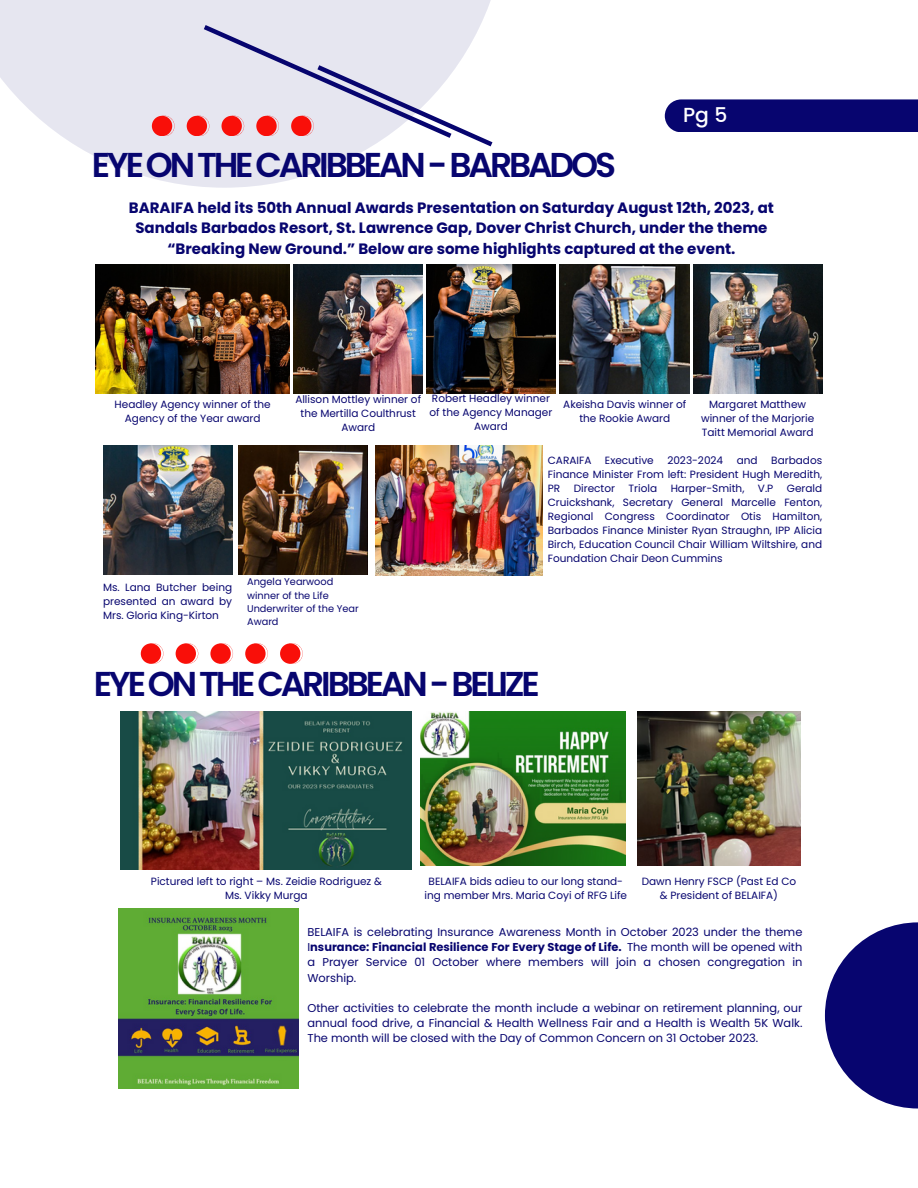
<style>
.page{position:relative;width:918px;height:1188px;background:#fff}
.page>*{position:absolute;margin:0;border:0;box-sizing:border-box;transform-origin:0 0}
.t1{font:600 34.5px "Poppins";letter-spacing:-.09em;color:#07056f}
.t2{font:500 20.25px "Poppins";color:#fff}
.t3{font:700 15px/20.2px "Poppins";color:#07056f;text-align:center}
.t4{font:11.4px/15.1px "Poppins";color:#07056f;text-align:justify}
.t5{font:10.5px/14px "Poppins";color:#07056f;text-align:center}
.t6{font:9.75px/13px "Poppins";color:#07056f}
.s1{font-weight:700}
</style>
<div class="page">
<svg style="left:0;top:0;width:491px;height:188px;fill:#e6e6f0"></svg>
<svg style="left:152px;top:21px;width:341px;height:129px"></svg>
<svg style="left:825px;top:922px;width:93px;height:187px;fill:#07056f"></svg>
<img style="left:294px;top:264px;width:129px;height:129px">
<img style="left:427px;top:264px;width:129px;height:129px">
<img style="left:560px;top:264px;width:129px;height:129px">
<div style="left:665px;top:99px;width:253px;height:33px;background:#07056f"></div>
<img style="left:96px;top:264px;width:193px;height:130px">
<img style="left:103px;top:446px;width:129px;height:129px">
<img style="left:238px;top:446px;width:129px;height:129px">
<img style="left:693px;top:264px;width:129px;height:129px">
<img style="left:376px;top:446px;width:166px;height:129px">
<svg style="left:141px;top:643px;width:162px;height:21px"></svg>
<img style="left:118px;top:909px;width:180px;height:180px">
<img style="left:121px;top:712px;width:291px;height:157px">
<img style="left:638px;top:712px;width:163px;height:154px">
<img style="left:421px;top:712px;width:205px;height:154px">
<p class="t1" style="left:92px;top:140px;width:526px">EYEONTHECARIBBEAN-BARBADOS</p>
<p class="t2" style="left:683px;top:101px;width:46px">Pg 5</p>
<p class="t3" style="left:129px;top:198px;width:647px">BARAIFA held its 50th Annual Awards Presentation on Saturday August 12th, 2023, at<br>Sandals Barbados Resort, St. Lawrence Gap, Dover Christ Church, under the theme “Breaking New Ground.” Below are some highlights captured at the event.</p>
<p class="t5" style="left:115px;top:397px;width:158px">Headley Agency winner of the<br>Agency of the Year award</p>
<p class="t5" style="left:295px;top:392px;width:127px">Allison Mottley winner of the Mertilla Coulthrust<br>Award</p>
<p class="t5" style="left:430px;top:391px;width:124px">Robert Headley winner of the Agency Manager<br>Award</p>
<p class="t5" style="left:563px;top:397px;width:124px">Akeisha Davis winner of the Rookie Award</p>
<p class="t5" style="left:701px;top:397px;width:115px">Margaret Matthew winner of the Marjorie<br>Taitt Memorial Award</p>
<p class="t5" style="left:103px;top:581px;width:131px;text-align:justify">Ms. Lana Butcher being presented an award by Mrs. Gloria King-Kirton</p>
<p class="t6" style="left:247px;top:576px;width:113px">Angela Yearwood winner of the Life<br>Underwriter of the Year<br>Award</p>
<p class="t5" style="left:548px;top:453px;width:45px">CARAIFA</p>
<p class="t5" style="left:605px;top:453px;width:50px">Executive</p>
<p class="t5" style="left:667px;top:453px;width:57px">2023-2024</p>
<p class="t5" style="left:737px;top:453px;width:22px">and</p>
<p class="t5" style="left:548px;top:453px;width:276px;text-align:justify;text-indent:223px">Barbados Finance Minister From left: President Hugh Meredith, PR</p>
<p class="t5" style="left:574px;top:481px;width:43px">Director</p>
<p class="t5" style="left:629px;top:481px;width:30px">Triola</p>
<p class="t5" style="left:671px;top:481px;width:75px">Harper-Smith,</p>
<p class="t5" style="left:758px;top:481px;width:17px">V.P</p>
<p class="t5" style="left:548px;top:481px;width:276px;text-align:justify;text-indent:239px">Gerald Cruickshank, Secretary General Marcelle Fenton, Regional Congress Coordinator Otis Hamilton, Barbados Finance Minister Ryan Straughn, IPP Alicia Birch, Education Council Chair William Wiltshire, and Foundation Chair Deon Cummins</p>
<p class="t1" style="left:94px;top:660px;width:448px">EYEONTHECARIBBEAN-BELIZE</p>
<p class="t5" style="left:151px;top:874px;width:232px">Pictured left to right – Ms. Zeidie Rodriguez &amp;</p>
<p class="t5" style="left:225px;top:888px;width:84px">Ms. Vikky Murga</p>
<p class="t5" style="left:425px;top:874px;width:204px">BELAIFA bids adieu to our long stand&shy;ing member Mrs. Maria Coyi of RFG Life</p>
<p class="t5" style="left:642px;top:874px;width:156px">Dawn Henry FSCP (Past Ed Co &amp; President of BELAIFA)</p>
<p class="t4" style="left:307px;top:924px;width:496px">BELAIFA is celebrating Insurance Awareness Month in October 2023 under the theme I<span class="s1">nsurance: Financial Resilience For Every Stage of Life.</span> The month will be opened with a Prayer Service 01 October where members will join a chosen congregation in Worship.</p>
<p class="t4" style="left:307px;top:1000px;width:496px">Other activities to celebrate the month include a webinar on retirement planning, our annual food drive, a Financial &amp; Health Wellness Fair and a Health is Wealth 5K Walk.<br>The month will be closed with the Day of Common Concern on 31 October 2023.</p>
</div>
